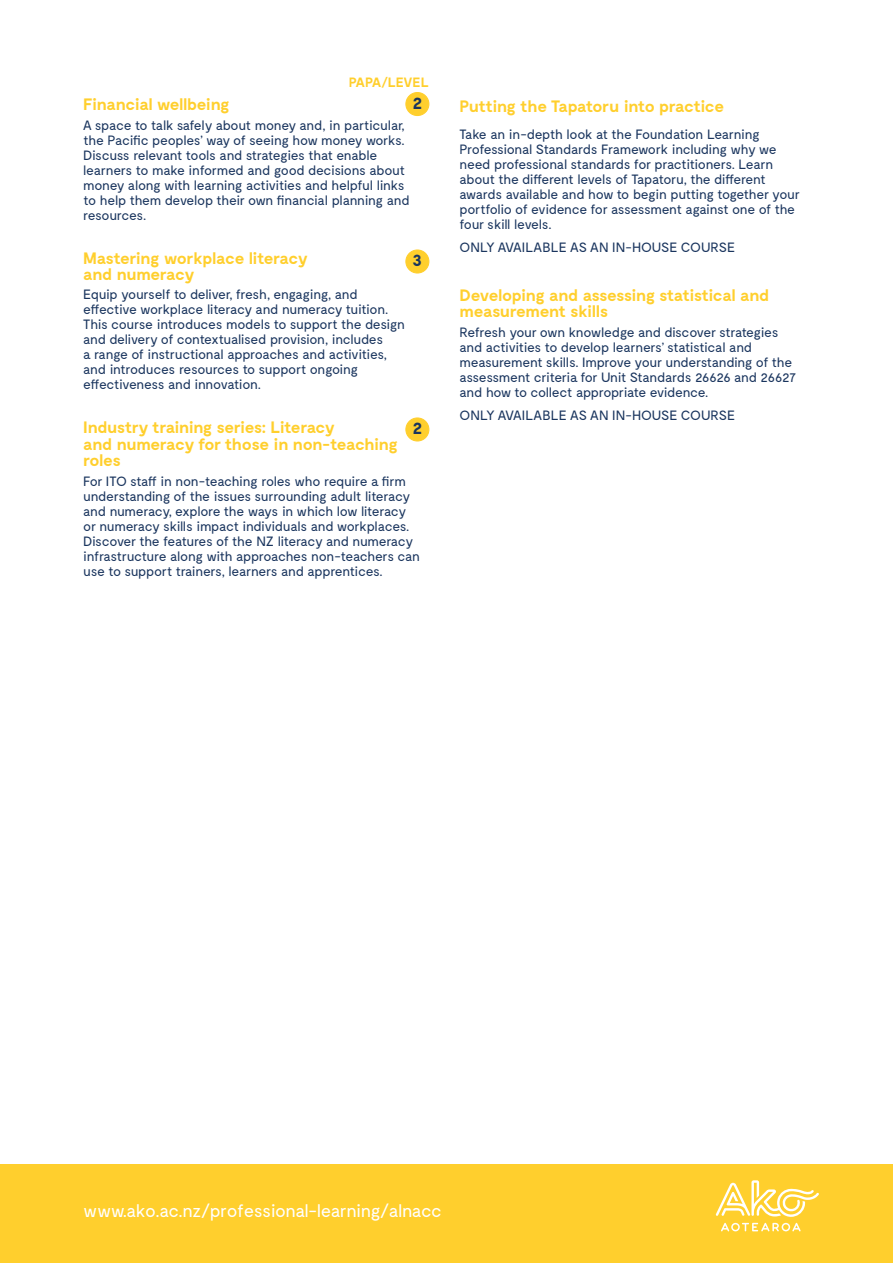
<style>
.page{position:relative;width:893px;height:1263px;background:#fff}
.page>*{position:absolute;margin:0;border:0;box-sizing:border-box;transform-origin:0 0}
.t1{font:18px "Moderat";letter-spacing:-.025em;color:#fff}
.t2{font:700 17.7px "Moderat";color:#1a355e}
.t3{font:700 16.5px/16.5px "Moderat";letter-spacing:-.025em;color:#ffcf2d}
.t4{font:13.5px/15px "Moderat";letter-spacing:-.025em;color:#1a355e}
.t5{font:13.5px "Moderat";color:#1a355e}
.t6{font:700 13.5px "Moderat";letter-spacing:-.01em;color:#ffcf2d}
</style>
<div class="page">
<div style="left:0;top:1165px;width:893px;height:98px;background:#ffcf2d"></div>
<svg style="left:716px;top:1180px;width:103px;height:37px"></svg>
<svg style="left:721px;top:1223px;width:80px;height:8px"></svg>
<div style="left:406px;top:93px;width:23px;height:23px;background:#ffcf2d;border-radius:50%"></div>
<div style="left:405px;top:92px;width:24px;height:24px;border:1px solid #ffcf2d;border-radius:50%"></div>
<div style="left:406px;top:250px;width:23px;height:23px;background:#ffcf2d;border-radius:50%"></div>
<div style="left:405px;top:249px;width:24px;height:25px;border:1px solid #ffcf2d;border-radius:50%"></div>
<div style="left:406px;top:418px;width:23px;height:23px;background:#ffcf2d;border-radius:50%"></div>
<div style="left:405px;top:417px;width:24px;height:24px;border:1px solid #ffcf2d;border-radius:50%"></div>
<p class="t6" style="left:349px;top:75px;width:81px">PAPA/LEVEL</p>
<h2 class="t2" style="left:412px;top:92px;width:12px">2</h2>
<p class="t3" style="left:83px;top:97px;width:148px">Financial wellbeing</p>
<p class="t4" style="left:83px;top:118px;width:328px">A space to talk safely about money and, in particular, the Pacific peoples’ way of seeing how money works.<br>Discuss relevant tools and strategies that enable learners to make informed and good decisions about money along with learning activities and helpful links to help them develop their own financial planning and resources.</p>
<p class="t3" style="left:83px;top:250px;width:226px">Mastering workplace literacy and numeracy</p>
<p class="t4" style="left:83px;top:288px;width:323px">Equip yourself to deliver, fresh, engaging, and effective workplace literacy and numeracy tuition.<br>This course introduces models to support the design and delivery of contextualised provision, includes<br>a range of instructional approaches and activities, and introduces resources to support ongoing effectiveness and innovation.</p>
<p class="t3" style="left:83px;top:420px;width:316px">Industry training series: Literacy<br>and numeracy for those in non-teaching roles</p>
<p class="t4" style="left:83px;top:474px;width:338px">For ITO staff in non-teaching roles who require a firm understanding of the issues surrounding adult literacy and numeracy, explore the ways in which low literacy or numeracy skills impact individuals and workplaces.<br>Discover the features of the NZ literacy and numeracy infrastructure along with approaches non-teachers can use to support trainers, learners and apprentices.</p>
<h2 class="t2" style="left:413px;top:250px;width:11px">3</h2>
<h2 class="t2" style="left:412px;top:418px;width:12px">2</h2>
<p class="t3" style="left:460px;top:98px;width:266px">Putting the Tapatoru into practice</p>
<p class="t4" style="left:460px;top:127px;width:342px">Take an in-depth look at the Foundation Learning Professional Standards Framework including why we need professional standards for practitioners. Learn about the different levels of Tapatoru, the different awards available and how to begin putting together your portfolio of evidence for assessment against one of the four skill levels.</p>
<p class="t5" style="left:460px;top:240px;width:277px">ONLY AVAILABLE AS AN IN-HOUSE COURSE</p>
<p class="t3" style="left:460px;top:287px;width:311px">Developing and assessing statistical and measurement skills</p>
<p class="t4" style="left:460px;top:325px;width:338px">Refresh your own knowledge and discover strategies and activities to develop learners’ statistical and measurement skills. Improve your understanding of the assessment criteria for Unit Standards 26626 and 26627 and how to collect appropriate evidence.</p>
<p class="t5" style="left:460px;top:408px;width:277px">ONLY AVAILABLE AS AN IN-HOUSE COURSE</p>
<h1 class="t1" style="left:83px;top:1200px;width:360px">www.ako.ac.nz/professional-learning/alnacc</h1>
</div>
